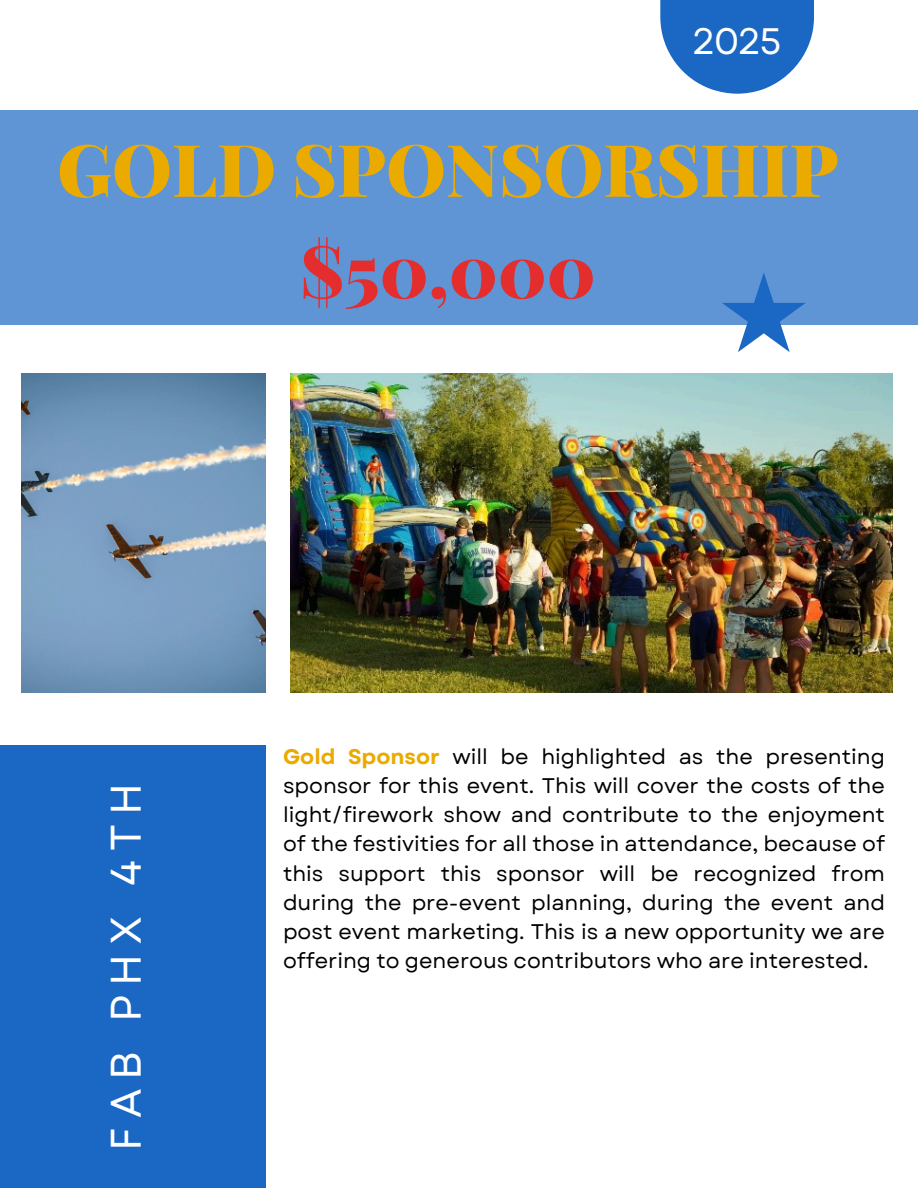
<style>
.page{position:relative;width:918px;height:1188px;background:#fff}
.page>*{position:absolute;margin:0;border:0;box-sizing:border-box;transform-origin:0 0}
.t1{font:900 72.6px/101.2px "Playfair Display";color:#eaaa00;text-align:center}
.t2{font:42.6px "Garet";letter-spacing:.215em;color:#fff}
.t3{font:36.9px "Garet";color:#fff}
.t4{font:21.15px/29.2px "Garet";color:#000;text-align:justify}
.s1{color:#e42e2e}
.s2{font-weight:700;color:#eaaa00}
</style>
<div class="page">
<img style="left:21px;top:374px;width:244px;height:318px">
<img style="left:291px;top:374px;width:602px;height:318px">
<svg style="left:660px;top:0;width:154px;height:94px;fill:#1b67c4"></svg>
<div style="left:0;top:746px;width:266px;height:442px;background:#1b67c4"></div>
<svg style="left:738px;top:325px;width:52px;height:27px"></svg>
<div style="left:0;top:111px;width:918px;height:214px;background:#5f94d5"></div>
<h1 class="t3" style="left:692px;top:14px;width:91px">2025</h1>
<p class="t1" style="left:57px;top:116px;width:783px">GOLD SPONSORSHIP <span class="s1">$50,000</span></p>
<p class="t2" style="left:95px;top:1151px;width:370px;rotate:-90deg">FAB PHX 4TH</p>
<h3 class="t4" style="left:283px;top:742px;width:604px"><span class="s2">Gold Sponsor</span> will be highlighted as the presenting sponsor for this event. This will cover the costs of the light/firework show and contribute to the enjoyment of the festivities for all those in attendance, because of this support this sponsor will be recognized from during the pre-event planning, during the event and post event marketing. This is a new opportunity we are offering to generous contributors who are interested.</h3>
</div>
